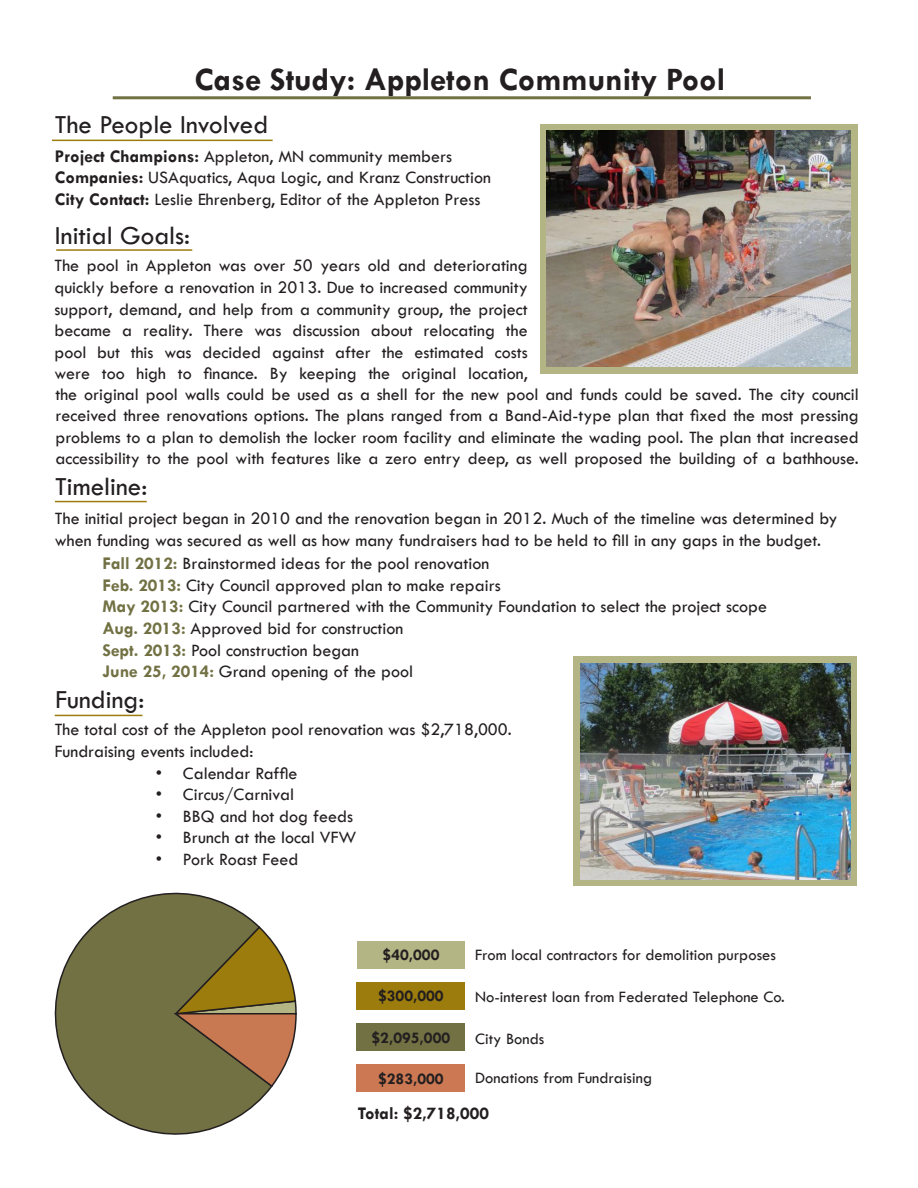
<style>
.page{position:relative;width:918px;height:1188px;background:#fff}
.page>*{position:absolute;margin:0;border:0;box-sizing:border-box;transform-origin:0 0}
.t1{font:700 33px "Tw Cen";color:#231f20}
.t2{font:27px "Tw Cen";color:#231f20}
.t3{font:18px/21.6px "Tw Cen";color:#231f20;text-align:justify}
.t4{font:700 18px "Tw Cen";color:#231f20}
.t5{font:16.5px "Tw Cen";color:#231f20}
.t6{font:700 16.5px "Tw Cen";color:#231f20}
.s1{font-weight:700}
.s2{font-weight:700;color:#727144}
</style>
<div class="page">
<hr style="left:113px;top:96px;width:698px;height:3px;background:#727144">
<hr style="left:56px;top:249px;width:136px;height:2px;background:#9c7c0c">
<hr style="left:52px;top:140px;width:221px;height:1px;background:#9c7c0c">
<hr style="left:55px;top:501px;width:92px;height:1px;background:#9c7c0c">
<hr style="left:55px;top:715px;width:87px;height:1px;background:#9c7c0c">
<div style="left:540px;top:124px;width:317px;height:250px;background:#b4b585"></div>
<img style="left:547px;top:131px;width:303px;height:236px">
<div style="left:357px;top:941px;width:108px;height:27px;background:#b4b585"></div>
<div style="left:357px;top:982px;width:108px;height:28px;background:#9c7c0c"></div>
<div style="left:357px;top:1023px;width:108px;height:28px;background:#727144"></div>
<svg style="left:54px;top:892px;width:217px;height:243px"></svg>
<div style="left:357px;top:1065px;width:108px;height:27px;background:#cb7853"></div>
<svg style="left:174px;top:925px;width:123px;height:163px;background:#987e49"></svg>
<div style="left:574px;top:656px;width:283px;height:230px;background:#b4b585"></div>
<img style="left:580px;top:664px;width:270px;height:216px">
<p class="t1" style="left:195px;top:59px;width:532px">Case Study: Appleton Community Pool</p>
<p class="t2" style="left:55px;top:108px;width:215px">The People Involved</p>
<p class="t3" style="left:55px;top:145px;width:399px"><span class="s1">Project Champions:</span> Appleton, MN community members</p>
<p class="t3" style="left:55px;top:167px;width:437px"><span class="s1">Companies:</span> USAquatics, Aqua Logic, and Kranz Construction</p>
<p class="t3" style="left:55px;top:188px;width:427px"><span class="s1">City Contact:</span> Leslie Ehrenberg, Editor of the Appleton Press</p>
<p class="t2" style="left:55px;top:219px;width:137px">Initial Goals:</p>
<p class="t3" style="left:54px;top:255px;width:475px">The pool in Appleton was over 50 years old and deteriorating quickly before a renovation in 2013. Due to increased community support, demand, and help from a community group, the project became a reality. There was discussion about relocating the pool but this was decided against after the estimated costs were too high to finance. By keeping the original location,</p>
<p class="t3" style="left:56px;top:383px;width:805px">the original pool walls could be used as a shell for the new pool and funds could be saved. The city council received three renovations options. The plans ranged from a Band-Aid-type plan that fixed the most pressing problems to a plan to demolish the locker room facility and eliminate the wading pool. The plan that increased accessibility to the pool with features like a zero entry deep, as well proposed the building of a bathhouse.</p>
<p class="t2" style="left:55px;top:470px;width:94px">Timeline:</p>
<p class="t3" style="left:55px;top:508px;width:784px">The initial project began in 2010 and the renovation began in 2012. Much of the timeline was determined by when funding was secured as well as how many fundraisers had to be held to fill in any gaps in the budget.</p>
<p class="t3" style="left:102px;top:553px;width:388px"><span class="s2">Fall 2012:</span> Brainstormed ideas for the pool renovation</p>
<p class="t3" style="left:102px;top:574px;width:400px"><span class="s2">Feb. 2013:</span> City Council approved plan to make repairs</p>
<p class="t3" style="left:102px;top:596px;width:666px"><span class="s2">May 2013:</span> City Council partnered with the Community Foundation to select the project scope</p>
<p class="t3" style="left:102px;top:617px;width:302px"><span class="s2">Aug. 2013:</span> Approved bid for construction</p>
<p class="t3" style="left:102px;top:639px;width:258px"><span class="s2">Sept. 2013:</span> Pool construction began</p>
<p class="t3" style="left:102px;top:661px;width:312px"><span class="s2">June 25, 2014:</span> Grand opening of the pool</p>
<p class="t2" style="left:55px;top:683px;width:90px">Funding:</p>
<p class="t3" style="left:55px;top:719px;width:459px">The total cost of the Appleton pool renovation was $2,718,000.<br>Fundraising events included:</p>
<p class="t3" style="left:156px;top:762px;width:143px">• Calendar Raffle</p>
<p class="t3" style="left:156px;top:784px;width:140px">• Circus/Carnival</p>
<p class="t3" style="left:156px;top:805px;width:199px">• BBQ and hot dog feeds</p>
<p class="t3" style="left:156px;top:827px;width:202px">• Brunch at the local VFW</p>
<p class="t3" style="left:156px;top:848px;width:144px">• Pork Roast Feed</p>
<p class="t6" style="left:383px;top:945px;width:58px">$40,000</p>
<p class="t6" style="left:378px;top:986px;width:67px">$300,000</p>
<p class="t6" style="left:372px;top:1028px;width:80px">$2,095,000</p>
<p class="t6" style="left:378px;top:1069px;width:67px">$283,000</p>
<p class="t4" style="left:358px;top:1103px;width:133px">Total: $2,718,000</p>
<p class="t5" style="left:475px;top:945px;width:302px">From local contractors for demolition purposes</p>
<p class="t5" style="left:475px;top:987px;width:311px">No-interest loan from Federated Telephone Co.</p>
<p class="t5" style="left:475px;top:1029px;width:71px">City Bonds</p>
<p class="t5" style="left:475px;top:1068px;width:178px">Donations from Fundraising</p>
</div>
